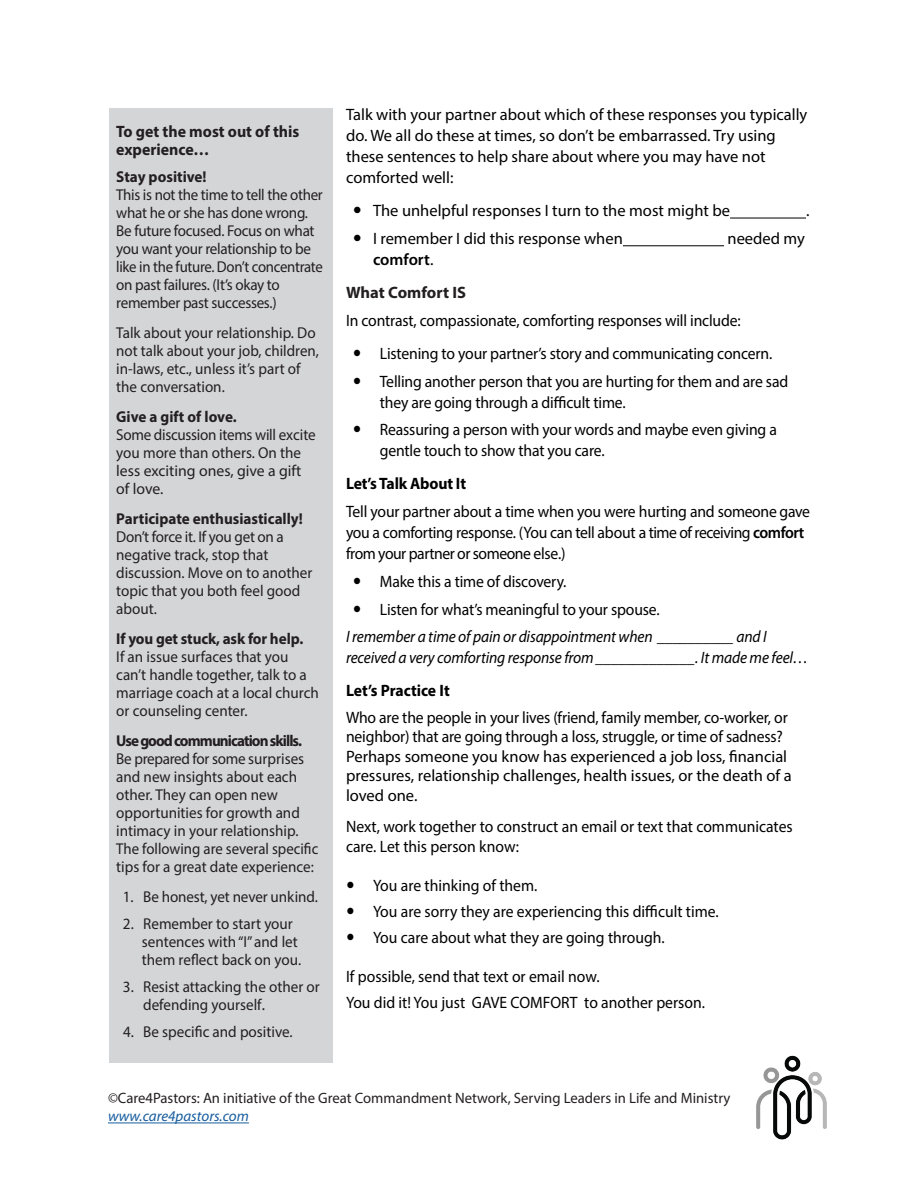
<style>
.page{position:relative;width:918px;height:1188px;background:#fff}
.page>*{position:absolute;margin:0;border:0;box-sizing:border-box;transform-origin:0 0}
.t1{font:16.5px/19.5px "Myriad Pro";letter-spacing:-.01em;color:#000;scale:.95 1}
.t2{font:16.5px/21px "Myriad Pro";letter-spacing:-.01em;color:#000}
.t3{font:italic 16.5px/21px "Myriad Pro";letter-spacing:-.01em;color:#000;scale:.94 1}
.t4{font:700 16.5px/18px "Myriad Pro";color:#231f20;scale:.96 1}
.t5{font:700 16.5px "Myriad Pro";letter-spacing:-.01em;color:#000;scale:.95 1}
.t6{font:700 16.5px/33px "Myriad Pro";color:#231f20;text-align:center}
.t7{font:15.75px/18px "Myriad Pro";color:#231f20;scale:.96 1}
.t8{font:15.75px/18px "Myriad Pro";letter-spacing:-.02em;color:#231f20;scale:.95 1}
.t9{font:700 15.75px "Myriad Pro";letter-spacing:-.005em;color:#231f20;scale:.96 1}
.t10{font:700 15.75px "Myriad Pro";letter-spacing:-.06em;color:#231f20;scale:.96 1}
.t11{font:15px "Myriad Pro";color:#231f20}
.t12{font:italic 15px "Myriad Pro";color:#175d9e}
.s1{font-size:16.5px}
.s2{font-weight:600;color:#000}
.s3{font-weight:400;color:#000}
.s4{font-weight:600}
</style>
<div class="page">
<img style="left:756px;top:1055px;width:71px;height:85px">
<hr style="left:108px;top:1123px;width:141px;height:1px;background:#175d9e">
<div style="left:110px;top:108px;width:223px;height:954px;background:#d4d5d7"></div>
<hr style="left:730px;top:218px;width:76px;height:1px;background:#000">
<hr style="left:623px;top:245px;width:101px;height:1px;background:#000">
<p class="t4" style="left:116px;top:122px;width:192px">To get the most out of this experience…</p>
<p class="t9" style="left:116px;top:167px;width:96px">Stay positive!</p>
<p class="t8" style="left:116px;top:186px;width:219px">This is not the time to tell the other what he or she has done wrong.<br>Be future focused. Focus on what you want your relationship to be like in the future. Don’t concentrate on past failures. (It’s okay to remember past successes.)</p>
<p class="t7" style="left:116px;top:324px;width:213px">Talk about your relationship. Do not talk about your job, children, in-laws, etc., unless it’s part of the conversation.</p>
<p class="t9" style="left:116px;top:407px;width:127px">Give a gift of love.</p>
<p class="t7" style="left:116px;top:426px;width:209px">Some discussion items will excite you more than others. On the less exciting ones, give a gift of love.</p>
<p class="t9" style="left:116px;top:509px;width:196px">Participate enthusiastically!</p>
<p class="t7" style="left:116px;top:528px;width:206px">Don’t force it. If you get on a negative track, stop that discussion. Move on to another topic that you both feel good about.</p>
<p class="t9" style="left:116px;top:629px;width:196px">If you get stuck, ask for help.</p>
<p class="t7" style="left:116px;top:648px;width:213px">If an issue surfaces that you can’t handle together, talk to a marriage coach at a local church or counseling center.</p>
<p class="t10" style="left:116px;top:731px;width:195px">Use good communication skills.</p>
<p class="t7" style="left:116px;top:750px;width:212px">Be prepared for some surprises and new insights about each other. They can open new opportunities for growth and intimacy in your relationship.<br>The following are several specific tips for a great date experience:</p>
<p class="t7" style="left:123px;top:888px;width:205px">1. Be honest, yet never unkind.</p>
<p class="t7" style="left:142px;top:915px;width:167px;text-indent:-19px">2. Remember to start your sentences with “I” and let them reflect back on you.</p>
<p class="t7" style="left:143px;top:978px;width:185px;text-indent:-20px">3. Resist attacking the other or defending yourself<span class="s1">.</span></p>
<p class="t7" style="left:123px;top:1023px;width:178px">4. Be specific and positive.</p>
<p class="t2" style="left:346px;top:104px;width:463px">Talk with your partner about which of these responses you typically do. We all do these at times, so don’t be embarrassed. Try using these sentences to help share about where you may have not comforted well:</p>
<p class="t2" style="left:373px;top:200px;width:359px">The unhelpful responses I turn to the most might be</p>
<p class="t2" style="left:806px;top:200px;width:5px">.</p>
<p class="t2" style="left:373px;top:228px;width:251px">I remember I did this response when</p>
<p class="t2" style="left:728px;top:228px;width:79px">needed my</p>
<p class="t6" style="left:346px;top:243px;width:121px"><span class="s2">comfort</span><span class="s3">.<br></span>What Comfort IS</p>
<p class="t1" style="left:380px;top:304px;width:415px;line-height:33px;text-indent:-34px">In contrast, compassionate, comforting responses will include:<br>Listening to your partner’s story and communicating concern.</p>
<p class="t1" style="left:380px;top:370px;width:431px;line-height:21px">Telling another person that you are hurting for them and are sad they are going through a difficult time.</p>
<p class="t1" style="left:380px;top:419px;width:420px;line-height:21px">Reassuring a person with your words and maybe even giving a gentle touch to show that you care.</p>
<p class="t5" style="left:346px;top:473px;width:128px">Let’s Talk About It</p>
<p class="t1" style="left:346px;top:501px;width:490px;line-height:21px">Tell your partner about a time when you were hurting and someone gave you a comforting response. (You can tell about a time of receiving <span class="s4">comfort </span>from your partner or someone else.)</p>
<p class="t1" style="left:380px;top:567px;width:296px;line-height:27.8px">Make this a time of discovery.<br>Listen for what’s meaningful to your spouse.</p>
<p class="t3" style="left:346px;top:626px;width:493px">I remember a time of pain or disappointment when __________ and I received a very comforting response from _____________. It made me feel…</p>
<p class="t5" style="left:346px;top:680px;width:111px">Let’s Practice It</p>
<p class="t1" style="left:346px;top:707px;width:471px">Who are the people in your lives (friend, family member, co-worker, or neighbor) that are going through a loss, struggle, or time of sadness?<br>Perhaps someone you know has experienced a job loss, financial pressures, relationship challenges, health issues, or the death of a loved one.</p>
<p class="t1" style="left:346px;top:817px;width:472px">Next, work together to construct an email or text that communicates care. Let this person know:</p>
<p class="t1" style="left:373px;top:872px;width:365px;line-height:26.2px">You are thinking of them.<br>You are sorry they are experiencing this difficult time.<br>You care about what they are going through.</p>
<p class="t1" style="left:346px;top:963px;width:379px;line-height:26.2px">If possible, send that text or email now.<br>You did it! You just GAVE COMFORT to another person.</p>
<p class="t11" style="left:108px;top:1089px;width:624px">©Care4Pastors: An initiative of the Great Commandment Network, Serving Leaders in Life and Ministry</p>
<p class="t12" style="left:108px;top:1107px;width:142px">www.care4pastors.com</p>
</div>
